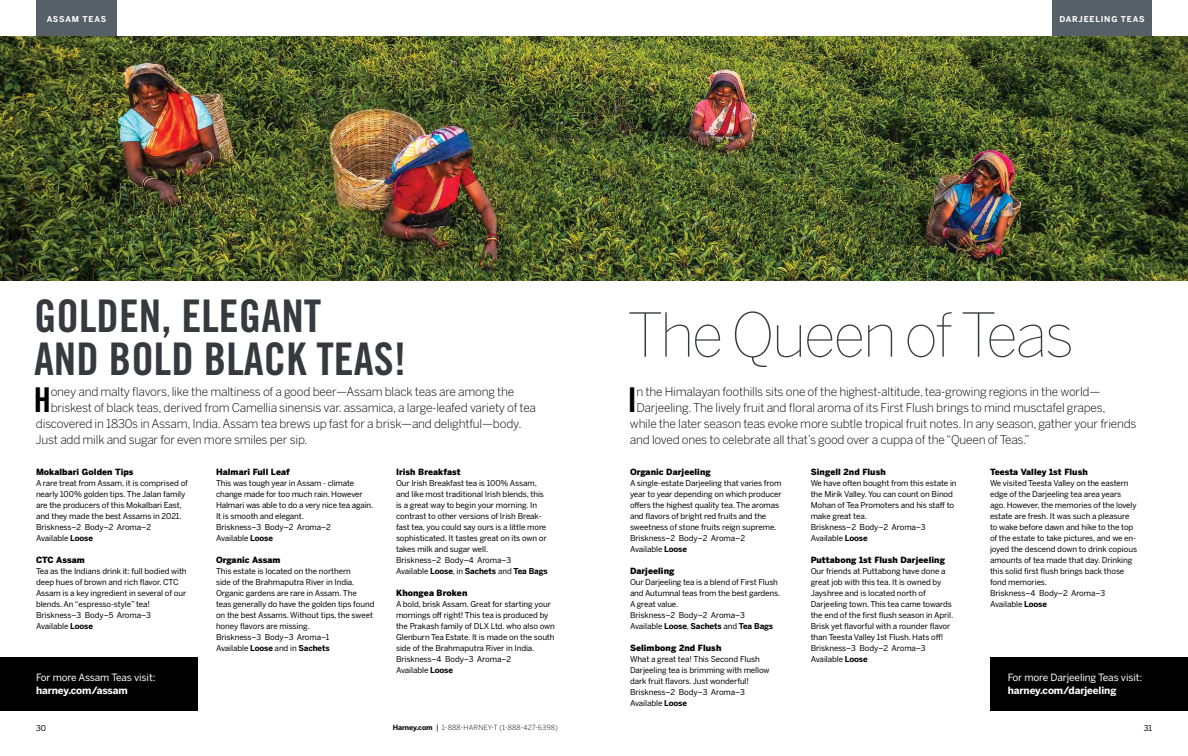
<style>
.page{position:relative;width:1188px;height:756px;background:#fff}
.page>*{position:absolute;margin:0;border:0;box-sizing:border-box;transform-origin:0 0}
.t1{font:100 60px "Benton Sans";letter-spacing:-.04em;color:#36393e}
.t2{font:45px/43px "Trade Gothic LT Std Bd Cn 20";color:#36393e}
.t3{font:34.2px "Trade Gothic LT Std Bd Cn 20";color:#000}
.t4{font:300 12px "Benton Sans";letter-spacing:-.02em;color:#000}
.t5{font:10px "Benton Sans";letter-spacing:-.01em;color:#fff}
.t6{font:700 10px "Benton Sans";letter-spacing:-.01em;color:#fff}
.t7{font:900 8.5px "Benton Sans";letter-spacing:.01em;color:#000}
.t8{font:8px/11px "Benton Sans";letter-spacing:-.01em;color:#000}
.t9{font:700 8px "Benton Sans";letter-spacing:.1em;color:#fff}
.t10{font:300 7px "Benton Sans";letter-spacing:.02em;color:#000}
.s1{font-weight:700}
.s2{font-weight:400;font-size:7.5px}
</style>
<div class="page">
<img style="left:0;top:36px;width:1188px;height:244px">
<div style="left:0;top:657px;width:198px;height:54px;background:#000"></div>
<div style="left:991px;top:657px;width:197px;height:54px;background:#000"></div>
<div style="left:36px;top:0;width:81px;height:36px;background:#576066"></div>
<div style="left:1052px;top:0;width:100px;height:36px;background:#576066"></div>
<p class="t9" style="left:47px;top:14px;width:61px">ASSAM TEAS</p>
<p class="t9" style="left:1059px;top:14px;width:87px">DARJEELING TEAS</p>
<h2 class="t2" style="left:34px;top:294px;width:374px">GOLDEN, ELEGANT<br>AND BOLD BLACK TEAS!</h2>
<h3 class="t3" style="left:34px;top:379px;width:19px">H</h3>
<h3 class="t4" style="left:51px;top:385px;width:465px">oney and malty flavors, like the maltiness of a good beer—Assam black teas are among the</h3>
<h3 class="t4" style="left:51px;top:401px;width:487px">briskest of black teas, derived from Camellia sinensis var. assamica, a large-leafed variety of tea</h3>
<h3 class="t4" style="left:36px;top:417px;width:487px">discovered in 1830s in Assam, India. Assam tea brews up fast for a brisk—and delightful—body.</h3>
<h3 class="t4" style="left:36px;top:433px;width:273px">Just add milk and sugar for even more smiles per sip.</h3>
<p class="t7" style="left:36px;top:466px;width:99px">Mokalbari Golden Tips</p>
<p class="t8" style="left:36px;top:477px;width:153px">A rare treat from Assam, it is comprised of nearly 100% golden tips. The Jalan family are the producers of this Mokalbari East, and they made the best Assams in 2021.<br>Briskness–2 Body–2 Aroma–2<br>Available <span class="s1">Loose</span></p>
<p class="t7" style="left:36px;top:554px;width:50px">CTC Assam</p>
<p class="t8" style="left:36px;top:565px;width:152px">Tea as the Indians drink it: full bodied with deep hues of brown and rich flavor. CTC Assam is a key ingredient in several of our blends. An “espresso-style” tea!<br>Briskness–3 Body–5 Aroma–3<br>Available <span class="s1">Loose</span></p>
<p class="t5" style="left:36px;top:671px;width:121px">For more Assam Teas visit:</p>
<p class="t6" style="left:36px;top:684px;width:93px">harney.com/assam</p>
<p class="t7" style="left:216px;top:466px;width:75px">Halmari Full Leaf</p>
<p class="t8" style="left:216px;top:477px;width:159px">This was tough year in Assam - climate change made for too much rain. However<br>Halmari was able to do a very nice tea again.<br>It is smooth and elegant.<br>Briskness–3 Body–2 Aroma–2<br>Available <span class="s1">Loose</span></p>
<p class="t7" style="left:216px;top:554px;width:66px">Organic Assam</p>
<p class="t8" style="left:216px;top:565px;width:160px">This estate is located on the northern<br>side of the Brahmaputra River in India.<br>Organic gardens are rare in Assam. The<br>teas generally do have the golden tips found on the best Assams. Without tips, the sweet honey flavors are missing.<br>Briskness–3 Body–3 Aroma–1<br>Available <span class="s1">Loose</span> and in <span class="s1">Sachets</span></p>
<p class="t7" style="left:396px;top:466px;width:66px">Irish Breakfast</p>
<p class="t8" style="left:396px;top:477px;width:153px">Our Irish Breakfast tea is 100% Assam, and like most traditional Irish blends, this is a great way to begin your morning. In contrast to other versions of Irish Break&shy;fast tea, you could say ours is a little more sophisticated. It tastes great on its own or takes milk and sugar well.<br>Briskness–2 Body–4 Aroma–3<br>Available <span class="s1">Loose</span>, in <span class="s1">Sachets</span> and <span class="s1">Tea Bags</span></p>
<p class="t7" style="left:396px;top:587px;width:73px">Khongea Broken</p>
<p class="t8" style="left:396px;top:598px;width:160px">A bold, brisk Assam. Great for starting your mornings off right! This tea is produced by the Prakash family of DLX Ltd. who also own Glenburn Tea Estate. It is made on the south side of the Brahmaputra River in India.<br>Briskness–4 Body–3 Aroma–2<br>Available <span class="s1">Loose</span></p>
<h1 class="t1" style="left:627px;top:299px;width:449px">The Queen of Teas</h1>
<h3 class="t3" style="left:627px;top:379px;width:11px">I</h3>
<h3 class="t4" style="left:637px;top:385px;width:465px">n the Himalayan foothills sits one of the highest-altitude, tea-growing regions in the world—</h3>
<h3 class="t4" style="left:637px;top:401px;width:471px">Darjeeling. The lively fruit and floral aroma of its First Flush brings to mind musctafel grapes,</h3>
<h3 class="t4" style="left:630px;top:417px;width:508px">while the later season teas evoke more subtle tropical fruit notes. In any season, gather your friends</h3>
<h3 class="t4" style="left:630px;top:433px;width:401px">and loved ones to celebrate all that’s good over a cuppa of the “Queen of Teas.”</h3>
<p class="t7" style="left:630px;top:466px;width:82px">Organic Darjeeling</p>
<p class="t8" style="left:630px;top:477px;width:153px">A single-estate Darjeeling that varies from year to year depending on which producer offers the highest quality tea. The aromas and flavors of bright red fruits and the sweetness of stone fruits reign supreme.<br>Briskness–2 Body–2 Aroma–2<br>Available <span class="s1">Loose</span></p>
<p class="t7" style="left:630px;top:565px;width:46px">Darjeeling</p>
<p class="t8" style="left:630px;top:576px;width:152px">Our Darjeeling tea is a blend of First Flush and Autumnal teas from the best gardens.<br>A great value.<br>Briskness–2 Body–2 Aroma–3<br>Available <span class="s1">Loose</span>, <span class="s1">Sachets</span> and <span class="s1">Tea Bags</span></p>
<p class="t7" style="left:630px;top:642px;width:93px">Selimbong 2nd Flush</p>
<p class="t8" style="left:630px;top:653px;width:141px">What a great tea! This Second Flush<br>Darjeeling tea is brimming with mellow dark fruit flavors. Just wonderful!<br>Briskness–2 Body–3 Aroma–3<br>Available <span class="s1">Loose</span></p>
<p class="t7" style="left:811px;top:466px;width:77px">Singell 2nd Flush</p>
<p class="t8" style="left:811px;top:477px;width:147px">We have often bought from this estate in the Mirik Valley. You can count on Binod<br>Mohan of Tea Promoters and his staff to make great tea.<br>Briskness–2 Body–2 Aroma–3<br>Available <span class="s1">Loose</span></p>
<p class="t7" style="left:811px;top:554px;width:136px">Puttabong 1st Flush Darjeeling</p>
<p class="t8" style="left:811px;top:565px;width:144px">Our friends at Puttabong have done a great job with this tea. It is owned by Jayshree and is located north of Darjeeling town. This tea came towards the end of the first flush season in April.<br>Brisk yet flavorful with a rounder flavor than Teesta Valley 1st Flush. Hats off!<br>Briskness–3 Body–2 Aroma–3<br>Available <span class="s1">Loose</span></p>
<p class="t7" style="left:990px;top:466px;width:99px">Teesta Valley 1st Flush</p>
<p class="t8" style="left:990px;top:477px;width:149px">We visited Teesta Valley on the eastern edge of the Darjeeling tea area years ago. However, the memories of the lovely estate are fresh. It was such a pleasure to wake before dawn and hike to the top of the estate to take pictures, and we en&shy;joyed the descend down to drink copious amounts of tea made that day. Drinking this solid first flush brings back those fond memories.<br>Briskness–4 Body–2 Aroma–3<br>Available <span class="s1">Loose</span></p>
<p class="t5" style="left:1008px;top:671px;width:136px">For more Darjeeling Teas visit:</p>
<p class="t6" style="left:1008px;top:684px;width:110px">harney.com/darjeeling</p>
<p class="t8" style="left:36px;top:722px;width:12px">30</p>
<p class="t8" style="left:1144px;top:722px;width:10px">31</p>
<p class="t10" style="left:393px;top:724px;width:167px"><span class="s1">Harney.com</span> <span class="s2">|</span> 1-888-HARNEY-T (1-888-427-6398)</p>
</div>
